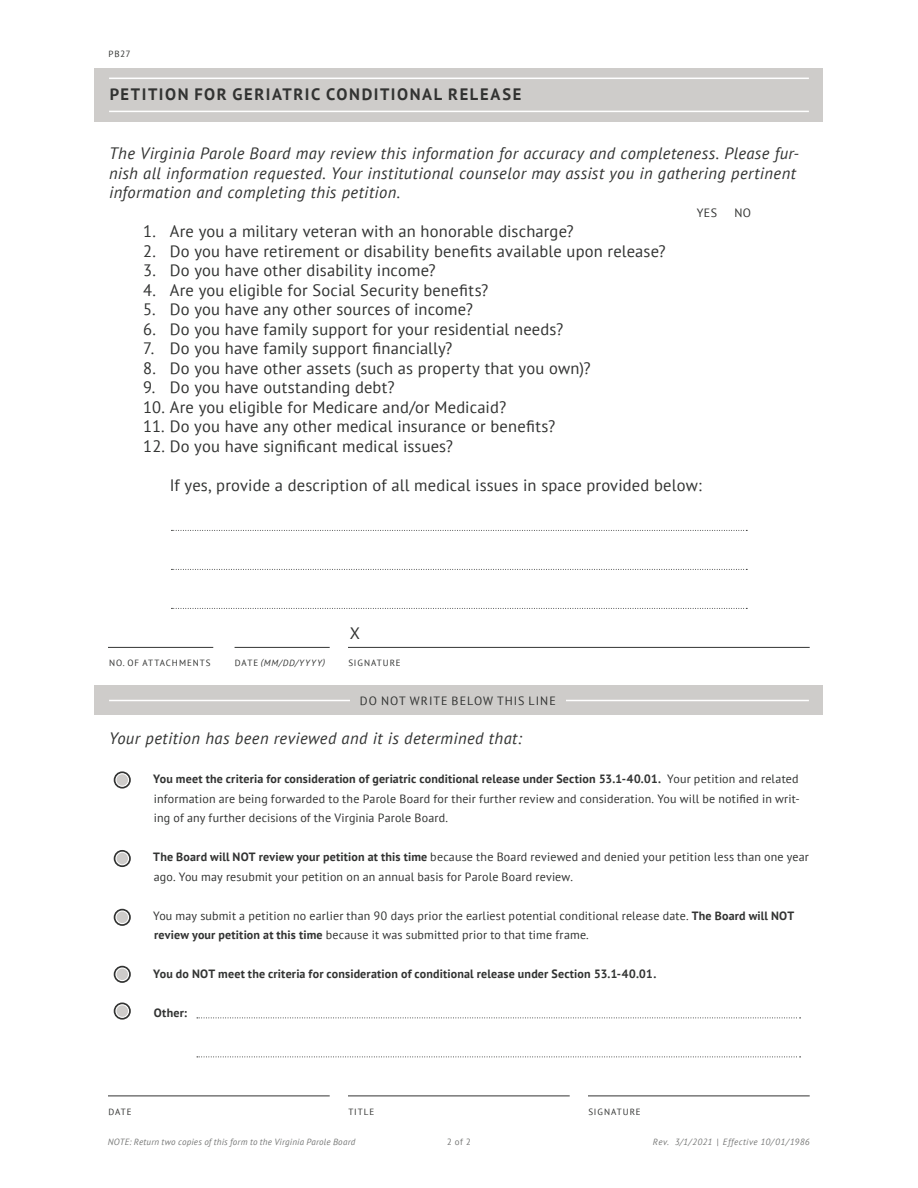
<style>
.page{position:relative;width:918px;height:1188px;background:#fff}
.page>*{position:absolute;margin:0;border:0;box-sizing:border-box;transform-origin:0 0}
.t1{font:16.5px "PT Sans";letter-spacing:.01em;color:#323332}
.t2{font:italic 16.5px/19.5px "PT Sans";letter-spacing:.025em;color:#323332}
.t3{font:700 16.5px "PT Sans";letter-spacing:.095em;color:#323332}
.t4{font:12px/19.5px "PT Sans";letter-spacing:.015em;color:#323332}
.t5{font:700 12px "PT Sans";letter-spacing:.015em;color:#323332}
.t6{font:12px "PT Sans";letter-spacing:.085em;color:#323332}
.t7{font:italic 9px "PT Sans";letter-spacing:.02em;color:#777877}
.t8{font:9px "PT Sans";letter-spacing:.105em;color:#323332}
.t9{font:italic 9px "PT Sans";letter-spacing:.04em;color:#777877}
.t10{font:italic 9px "PT Sans";letter-spacing:.135em;color:#323332}
.t11{font:9px "PT Sans";color:#777877}
.s1{font-style:normal}
.s2{font-weight:700}
</style>
<div class="page">
<div style="left:94px;top:68px;width:729px;height:54px;background:#ceccca"></div>
<hr style="left:109px;top:111px;width:700px;height:1px;background:#fff">
<hr style="left:109px;top:78px;width:700px;height:1px;background:#fff">
<div style="left:94px;top:686px;width:730px;height:30px;background:#ceccca"></div>
<hr style="left:348px;top:647px;width:462px;height:1px;background:#323332">
<hr style="left:235px;top:647px;width:95px;height:1px;background:#323332">
<hr style="left:109px;top:700px;width:700px;height:1px;background:#fff">
<div style="left:350px;top:696px;width:216px;height:9px;background:#ceccca"></div>
<svg style="left:114px;top:771px;width:17px;height:18px"></svg>
<div style="left:116px;top:774px;width:13px;height:12px;background:#ceccca;border-radius:50%"></div>
<div style="left:115px;top:773px;width:14px;height:14px;border:1px solid #fff;border-radius:50%"></div>
<svg style="left:114px;top:850px;width:17px;height:17px"></svg>
<div style="left:116px;top:852px;width:13px;height:13px;background:#ceccca;border-radius:50%"></div>
<div style="left:115px;top:852px;width:14px;height:13px;border:1px solid #fff;border-radius:50%"></div>
<svg style="left:114px;top:909px;width:17px;height:17px"></svg>
<div style="left:116px;top:911px;width:13px;height:13px;background:#ceccca;border-radius:50%"></div>
<div style="left:115px;top:910px;width:14px;height:14px;border:1px solid #fff;border-radius:50%"></div>
<svg style="left:114px;top:966px;width:17px;height:17px"></svg>
<div style="left:116px;top:968px;width:13px;height:13px;background:#ceccca;border-radius:50%"></div>
<div style="left:115px;top:967px;width:14px;height:14px;border:1px solid #fff;border-radius:50%"></div>
<svg style="left:114px;top:1003px;width:17px;height:17px"></svg>
<div style="left:116px;top:1005px;width:13px;height:12px;background:#ceccca;border-radius:50%"></div>
<div style="left:115px;top:1004px;width:14px;height:14px;border:1px solid #fff;border-radius:50%"></div>
<hr style="left:588px;top:1096px;width:222px;height:1px;background:#323332">
<hr style="left:348px;top:1096px;width:222px;height:1px;background:#323332">
<hr style="left:108px;top:1096px;width:222px;height:1px;background:#323332">
<svg style="left:171px;top:530px;width:576px;height:1px"></svg>
<svg style="left:171px;top:569px;width:576px;height:1px"></svg>
<svg style="left:171px;top:608px;width:576px;height:1px"></svg>
<svg style="left:197px;top:1018px;width:604px;height:1px"></svg>
<svg style="left:197px;top:1057px;width:604px;height:1px"></svg>
<hr style="left:108px;top:647px;width:105px;height:1px;background:#323332">
<p class="t8" style="left:108px;top:48px;width:24px">PB27</p>
<h1 class="t3" style="left:110px;top:83px;width:413px">PETITION FOR GERIATRIC CONDITIONAL RELEASE</h1>
<p class="t2" style="left:109px;top:143px;width:691px">The Virginia Parole Board may review this information for accuracy and completeness. Please fur&shy;nish all information requested. Your institutional counselor may assist you in gathering pertinent information and completing this petition.</p>
<h1 class="t1" style="left:143px;top:221px;width:432px">1. Are you a military veteran with an honorable discharge?</h1>
<h1 class="t1" style="left:143px;top:240px;width:525px">2. Do you have retirement or disability benefits available upon release?</h1>
<h1 class="t1" style="left:143px;top:260px;width:294px">3. Do you have other disability income?</h1>
<h1 class="t1" style="left:143px;top:279px;width:347px">4. Are you eligible for Social Security benefits?</h1>
<h1 class="t1" style="left:143px;top:299px;width:332px">5. Do you have any other sources of income?</h1>
<h1 class="t1" style="left:143px;top:318px;width:422px">6. Do you have family support for your residential needs?</h1>
<h1 class="t1" style="left:143px;top:338px;width:311px">7. Do you have family support financially?</h1>
<h1 class="t1" style="left:143px;top:357px;width:450px">8. Do you have other assets (such as property that you own)?</h1>
<h1 class="t1" style="left:143px;top:377px;width:253px">9. Do you have outstanding debt?</h1>
<h1 class="t1" style="left:143px;top:396px;width:365px">10. Are you eligible for Medicare and/or Medicaid?</h1>
<h1 class="t1" style="left:143px;top:416px;width:414px">11. Do you have any other medical insurance or benefits?</h1>
<h1 class="t1" style="left:143px;top:435px;width:312px">12. Do you have significant medical issues?</h1>
<h1 class="t1" style="left:170px;top:474px;width:534px">If yes, provide a description of all medical issues in space provided below:</h1>
<p class="t4" style="left:697px;top:203px;width:22px">YES</p>
<p class="t4" style="left:735px;top:203px;width:18px">NO</p>
<p class="t8" style="left:109px;top:657px;width:103px">NO. OF ATTACHMENTS</p>
<h1 class="t1" style="left:350px;top:623px;width:12px">X</h1>
<p class="t10" style="left:235px;top:657px;width:92px"><span class="s1">DATE</span> (MM/DD/YYYY)</p>
<p class="t8" style="left:348px;top:657px;width:54px">SIGNATURE</p>
<p class="t6" style="left:360px;top:693px;width:197px">DO NOT WRITE BELOW THIS LINE</p>
<h1 class="t2" style="left:109px;top:728px;width:414px">Your petition has been reviewed and it is determined that:</h1>
<p class="t4" style="left:153px;top:769px;width:648px;text-align:justify"><span class="s2">You meet the criteria for consideration of geriatric conditional release under Section 53.1-40.01.</span> Your petition and related information are being forwarded to the Parole Board for their further review and consideration. You will be notified in writ&shy;ing of any further decisions of the Virginia Parole Board.</p>
<p class="t4" style="left:153px;top:847px;width:657px"><span class="s2">The Board will NOT review your petition at this time</span> because the Board reviewed and denied your petition less than one year ago. You may resubmit your petition on an annual basis for Parole Board review.</p>
<p class="t4" style="left:153px;top:905px;width:643px">You may submit a petition no earlier than 90 days prior the earliest potential conditional release date. <span class="s2">The Board will NOT review your petition at this time</span> because it was submitted prior to that time frame.</p>
<p class="t5" style="left:153px;top:966px;width:505px">You do NOT meet the criteria for consideration of conditional release under Section 53.1-40.01.</p>
<p class="t5" style="left:154px;top:1005px;width:35px">Other:</p>
<p class="t8" style="left:108px;top:1106px;width:25px">DATE</p>
<p class="t8" style="left:348px;top:1106px;width:28px">TITLE</p>
<p class="t8" style="left:588px;top:1106px;width:54px">SIGNATURE</p>
<p class="t7" style="left:108px;top:1136px;width:249px">NOTE: Return two copies of this form to the Virginia Parole Board</p>
<p class="t11" style="left:447px;top:1136px;width:26px">2 of 2</p>
<p class="t9" style="left:653px;top:1136px;width:159px">Rev. 3/1/2021 | Effective 10/01/1986</p>
</div>
